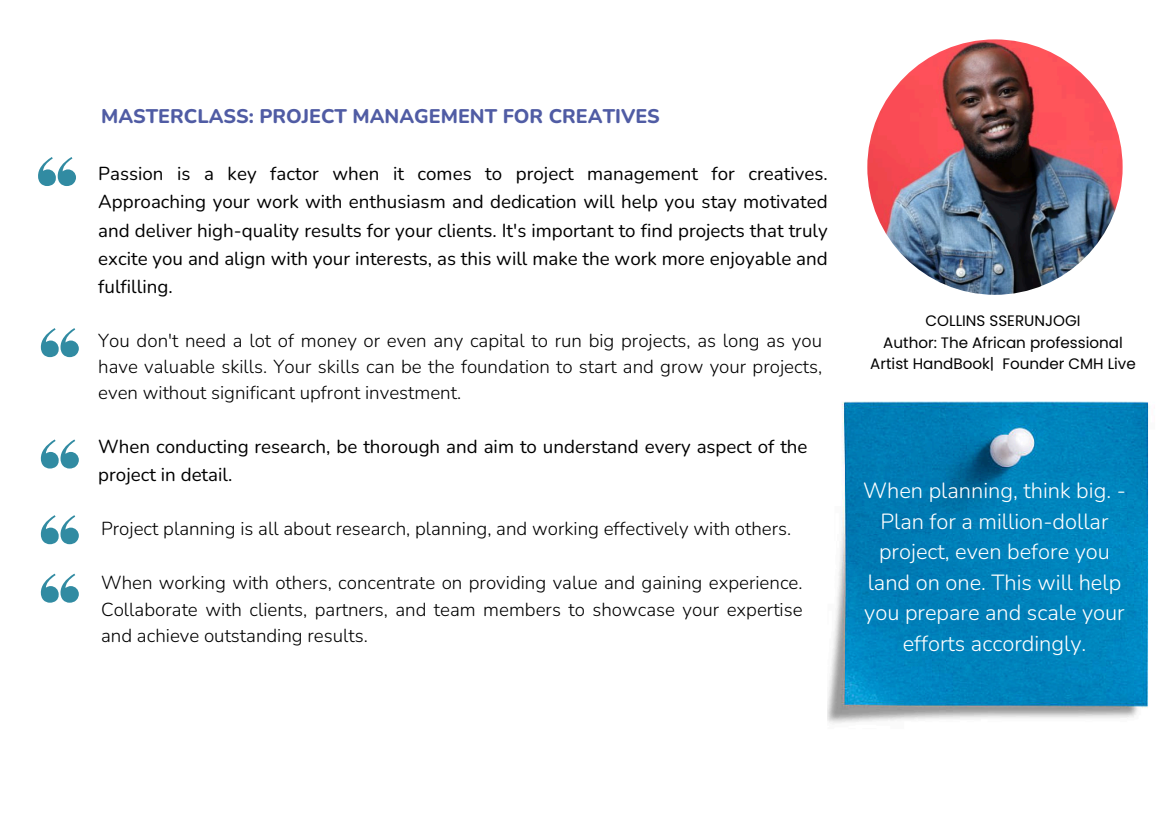
<style>
.page{position:relative;width:1163px;height:820px;background:#fff}
.page>*{position:absolute;margin:0;border:0;box-sizing:border-box;transform-origin:0 0}
.t1{font:300 21.88px/30.5px "Nunito";color:#fff;text-align:center}
.t2{font:800 19.69px "Nunito";color:#505ca4}
.t3{font:300 18.75px/26.2px "Nunito";color:#000;text-align:justify}
.t4{font:18.75px/28.1px "Nunito";color:#000}
.t5{font:15.12px/21.1px "Poppins";color:#000;text-align:center}
</style>
<div class="page">
<img style="left:867px;top:39px;width:255px;height:256px;border-radius:50%">
<svg style="left:38px;top:157px;width:38px;height:29px"></svg>
<svg style="left:41px;top:328px;width:38px;height:29px"></svg>
<svg style="left:41px;top:439px;width:38px;height:29px"></svg>
<svg style="left:41px;top:515px;width:38px;height:29px"></svg>
<svg style="left:41px;top:573px;width:38px;height:29px"></svg>
<img style="left:827px;top:401px;width:323px;height:323px">
<h3 class="t2" style="left:101px;top:103px;width:560px">MASTERCLASS: PROJECT MANAGEMENT FOR CREATIVES</h3>
<h3 class="t4" style="left:98px;top:160px;width:731px;text-align:justify">Passion is a key factor when it comes to project management for creatives.<br>Approaching your work with enthusiasm and dedication will help you stay motivated and deliver high-quality results for your clients. It's important to find projects that truly excite you and align with your interests, as this will make the work more enjoyable and fulfilling.</h3>
<p class="t3" style="left:98px;top:327px;width:725px">You don't need a lot of money or even any capital to run big projects, as long as you have valuable skills. Your skills can be the foundation to start and grow your projects, even without significant upfront investment.</p>
<p class="t4" style="left:98px;top:433px;width:710px">When conducting research, be thorough and aim to understand every aspect of the project in detail.</p>
<p class="t3" style="left:101px;top:516px;width:691px">Project planning is all about research, planning, and working effectively with others.</p>
<p class="t3" style="left:101px;top:570px;width:703px">When working with others, concentrate on providing value and gaining experience.<br>Collaborate with clients, partners, and team members to showcase your expertise and achieve outstanding results.</p>
<h3 class="t5" style="left:925px;top:310px;width:156px">COLLINS SSERUNJOGI</h3>
<h3 class="t5" style="left:870px;top:331px;width:267px">Author: The African professional<br>Artist HandBook| Founder CMH Live</h3>
<h2 class="t1" style="left:863px;top:475px;width:264px">When planning, think big. -<br>Plan for a million-dollar project, even before you land on one. This will help you prepare and scale your efforts accordingly.</h2>
</div>
